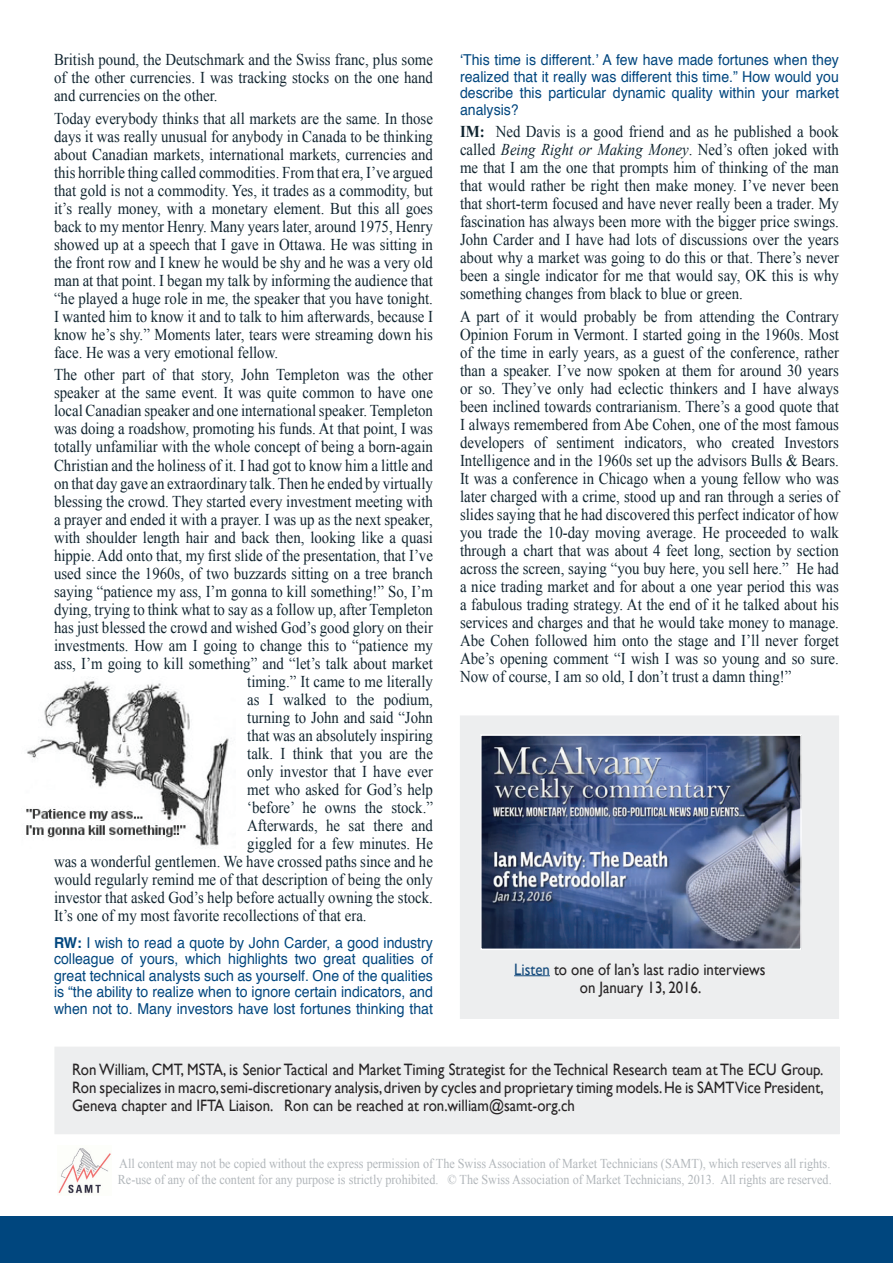
<style>
.page{position:relative;width:893px;height:1263px;background:#fff}
.page>*{position:absolute;margin:0;border:0;box-sizing:border-box;transform-origin:0 0}
.t1{font:16.5px/18px "Times New Roman";color:#112530;text-align:justify;scale:.9 1}
.t2{font:16.5px/18px "Gill Sans";color:#262324;text-align:center;scale:.9 1}
.t3{font:15px/16.5px "Helvetica";color:#00467e;text-align:justify;scale:.94 1}
.t4{font:13.5px/16.2px "Times New Roman";color:#b2b7bb;scale:.9 1}
.s1{font-weight:700}
.s2{font-style:italic}
.s3{color:#144a7c}
</style>
<div class="page">
<div style="left:460px;top:716px;width:379px;height:302px;background:#edeeef"></div>
<div style="left:460px;top:716px;width:379px;height:303px;border:1px solid #dcdddf"></div>
<div style="left:0;top:1217px;width:893px;height:46px;background:#00467e"></div>
<img style="left:26px;top:677px;width:203px;height:169px">
<div style="left:55px;top:1047px;width:784px;height:87px;background:#edeeef"></div>
<img style="left:483px;top:737px;width:316px;height:210px">
<div style="left:480px;top:734px;width:322px;height:216px;border:2px solid #fff"></div>
<hr style="left:514px;top:975px;width:36px;height:1px;background:#144a7c">
<img style="left:58px;top:1148px;width:53px;height:46px">
<p class="t1" style="left:54px;top:51px;width:423px">British pound, the Deutschmark and the Swiss franc, plus some of the other currencies. I was tracking stocks on the one hand and currencies on the other.</p>
<p class="t1" style="left:54px;top:109px;width:423px">Today everybody thinks that all markets are the same. In those days it was really unusual for anybody in Canada to be thinking about Canadian markets, international markets, currencies and this horrible thing called commodities. From that era, I’ve argued that gold is not a commodity. Yes, it trades as a commodity, but it’s really money, with a monetary element. But this all goes back to my mentor Henry. Many years later, around 1975, Henry showed up at a speech that I gave in Ottawa. He was sitting in the front row and I knew he would be shy and he was a very old man at that point. I began my talk by informing the audience that “he played a huge role in me, the speaker that you have tonight.<br>I wanted him to know it and to talk to him afterwards, because I know he’s shy.” Moments later, tears were streaming down his face. He was a very emotional fellow.</p>
<p class="t1" style="left:54px;top:366px;width:423px">The other part of that story, John Templeton was the other</p>
<p class="t1" style="left:54px;top:384px;width:423px">speaker at the same event. It was quite common to have one</p>
<p class="t1" style="left:54px;top:402px;width:423px">local Canadian speaker and one international speaker. Templeton</p>
<p class="t1" style="left:54px;top:420px;width:423px">was doing a roadshow, promoting his funds. At that point, I was</p>
<p class="t1" style="left:54px;top:438px;width:423px">totally unfamiliar with the whole concept of being a born-again</p>
<p class="t1" style="left:54px;top:456px;width:423px">Christian and the holiness of it. I had got to know him a little and</p>
<p class="t1" style="left:54px;top:474px;width:423px">on that day gave an extraordinary talk. Then he ended by virtually</p>
<p class="t1" style="left:54px;top:492px;width:423px">blessing the crowd. They started every investment meeting with</p>
<p class="t1" style="left:54px;top:510px;width:423px">a prayer and ended it with a prayer. I was up as the next speaker,</p>
<p class="t1" style="left:54px;top:528px;width:423px">with shoulder length hair and back then, looking like a quasi</p>
<p class="t1" style="left:54px;top:546px;width:423px">hippie. Add onto that, my first slide of the presentation, that I’ve</p>
<p class="t1" style="left:54px;top:564px;width:423px">used since the 1960s, of two buzzards sitting on a tree branch</p>
<p class="t1" style="left:54px;top:582px;width:423px">saying “patience my ass, I’m gonna to kill something!” So, I’m</p>
<p class="t1" style="left:54px;top:600px;width:423px">dying, trying to think what to say as a follow up, after Templeton</p>
<p class="t1" style="left:54px;top:618px;width:423px">has just blessed the crowd and wished God’s good glory on their</p>
<p class="t1" style="left:54px;top:636px;width:423px">investments. How am I going to change this to “patience my</p>
<p class="t1" style="left:54px;top:654px;width:423px">ass, I’m going to kill something” and “let’s talk about market</p>
<p class="t1" style="left:247px;top:672px;width:208px">timing.” It came to me literally</p>
<p class="t1" style="left:247px;top:690px;width:208px">as I walked to the podium,</p>
<p class="t1" style="left:247px;top:708px;width:208px">turning to John and said “John</p>
<p class="t1" style="left:247px;top:726px;width:208px">that was an absolutely inspiring</p>
<p class="t1" style="left:247px;top:744px;width:208px">talk. I think that you are the</p>
<p class="t1" style="left:247px;top:762px;width:208px">only investor that I have ever</p>
<p class="t1" style="left:247px;top:780px;width:208px">met who asked for God’s help</p>
<p class="t1" style="left:247px;top:798px;width:208px">‘before’ he owns the stock.”</p>
<p class="t1" style="left:247px;top:816px;width:208px">Afterwards, he sat there and</p>
<p class="t1" style="left:247px;top:834px;width:208px">giggled for a few minutes. He</p>
<p class="t1" style="left:54px;top:852px;width:423px">was a wonderful gentlemen. We have crossed paths since and he</p>
<p class="t1" style="left:54px;top:870px;width:423px">would regularly remind me of that description of being the only</p>
<p class="t1" style="left:54px;top:888px;width:423px">investor that asked God’s help before actually owning the stock.</p>
<p class="t1" style="left:54px;top:906px;width:349px">It’s one of my most favorite recollections of that era.</p>
<p class="t3" style="left:54px;top:934px;width:405px"><span class="s1">RW:</span> I wish to read a quote by John Carder, a good industry colleague of yours, which highlights two great qualities of great technical analysts such as yourself. One of the qualities is “the ability to realize when to ignore certain indicators, and when not to. Many investors have lost fortunes thinking that</p>
<p class="t3" style="left:460px;top:52px;width:405px">‘This time is different.’ A few have made fortunes when they realized that it really was different this time.” How would you describe this particular dynamic quality within your market analysis?</p>
<p class="t1" style="left:460px;top:123px;width:423px"><span class="s1">IM:</span> Ned Davis is a good friend and as he published a book called <span class="s2">Being Right or Making Money</span>. Ned’s often joked with me that I am the one that prompts him of thinking of the man that would rather be right then make money. I’ve never been that short-term focused and have never really been a trader. My fascination has always been more with the bigger price swings.<br>John Carder and I have had lots of discussions over the years about why a market was going to do this or that. There’s never been a single indicator for me that would say, OK this is why something changes from black to blue or green.</p>
<p class="t1" style="left:460px;top:307px;width:423px">A part of it would probably be from attending the Contrary Opinion Forum in Vermont. I started going in the 1960s. Most of the time in early years, as a guest of the conference, rather than a speaker. I’ve now spoken at them for around 30 years or so. They’ve only had eclectic thinkers and I have always been inclined towards contrarianism. There’s a good quote that I always remembered from Abe Cohen, one of the most famous developers of sentiment indicators, who created Investors Intelligence and in the 1960s set up the advisors Bulls &amp; Bears.<br>It was a conference in Chicago when a young fellow who was later charged with a crime, stood up and ran through a series of slides saying that he had discovered this perfect indicator of how you trade the 10-day moving average. He proceeded to walk through a chart that was about 4 feet long, section by section across the screen, saying “you buy here, you sell here.” He had a nice trading market and for about a one year period this was a fabulous trading strategy. At the end of it he talked about his services and charges and that he would take money to manage.<br>Abe Cohen followed him onto the stage and I’ll never forget Abe’s opening comment “I wish I was so young and so sure.<br>Now of course, I am so old, I don’t trust a damn thing!”</p>
<p class="t2" style="left:514px;top:960px;width:281px"><span class="s3">Listen</span> to one of Ian’s last radio interviews on January 13, 2016.</p>
<p class="t2" style="left:72px;top:1060px;width:837px;text-align:justify">Ron William, CMT, MSTA, is Senior Tactical and Market Timing Strategist for the Technical Research team at The ECU Group.<br>Ron specializes in macro, semi-discretionary analysis, driven by cycles and proprietary timing models. He is SAMT Vice President, Geneva chapter and IFTA Liaison. Ron can be reached at ron.william@samt-org.ch</p>
<p class="t4" style="left:118px;top:1155px;width:795px">All content may not be copied without the express permission of The Swiss Association of Market Technicians (SAMT), which reserves all rights.<br>Re-use of any of the content for any purpose is strictly prohibited. © The Swiss Association of Market Technicians, 2013. All rights are reserved.</p>
</div>
